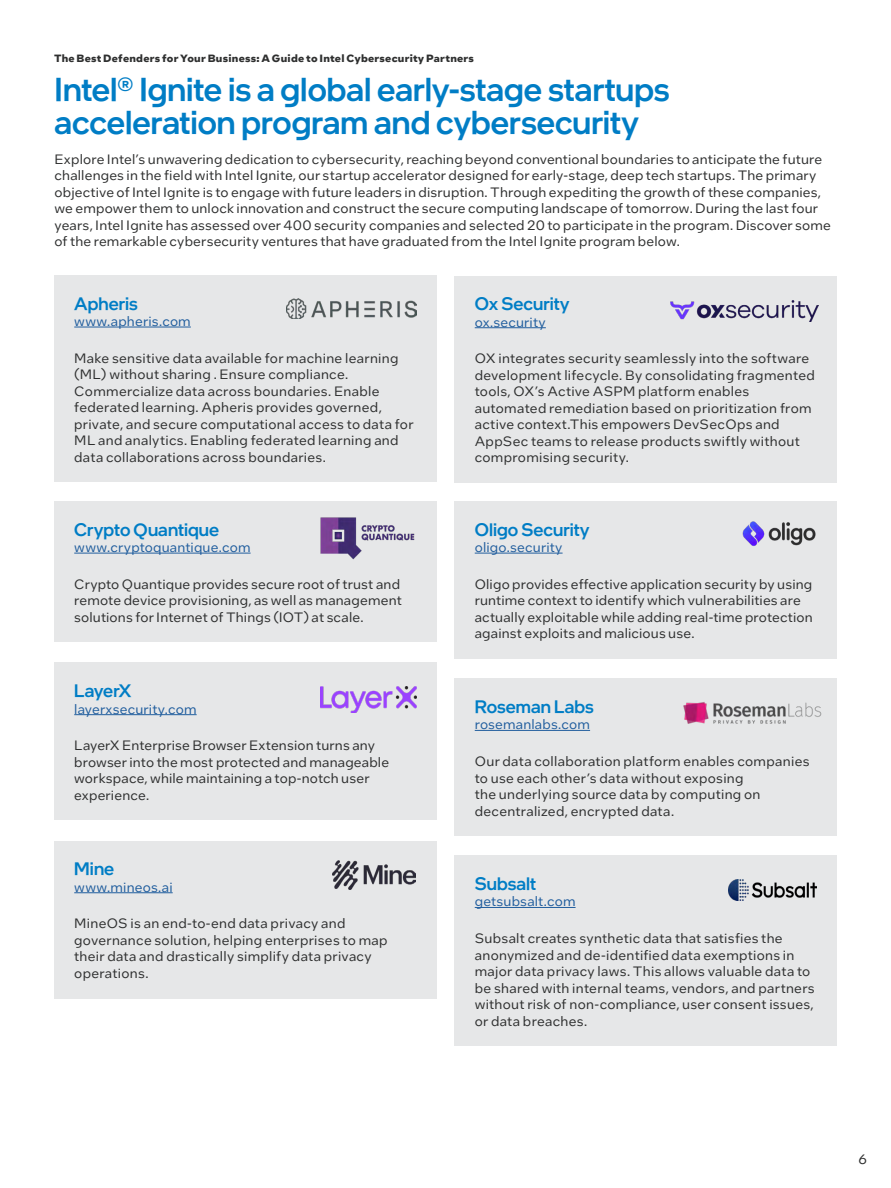
<style>
.page{position:relative;width:891px;height:1188px;background:#fff}
.page>*{position:absolute;margin:0;border:0;box-sizing:border-box;transform-origin:0 0}
.ProdName_-_Product_Name{font:500 33px/33px "Intel One Display";color:#007dc5}
.CopyHeaderBox{font:500 18px "Intel One Display";color:#007dc5}
.MainCopy___Caption{font:13.5px/16.5px "Intel One Text";letter-spacing:.015em;color:#2e2f2f}
.Website{font:13.5px "Intel One Text";letter-spacing:.015em;color:#215e9e}
.t1{font:700 10.5px "Intel One Text";letter-spacing:.02em;color:#2e2f2f}
</style>
<div class="page">
<div style="left:54px;top:275px;width:382px;height:207px;background:#e6e7e8"></div>
<hr style="left:74px;top:327px;width:117px;height:1px;background:#215e9e">
<div style="left:54px;top:663px;width:382px;height:157px;background:#e6e7e8"></div>
<hr style="left:74px;top:714px;width:123px;height:1px;background:#215e9e">
<div style="left:54px;top:501px;width:382px;height:141px;background:#e6e7e8"></div>
<hr style="left:74px;top:553px;width:177px;height:1px;background:#215e9e">
<div style="left:54px;top:841px;width:382px;height:157px;background:#e6e7e8"></div>
<hr style="left:74px;top:892px;width:99px;height:1px;background:#215e9e">
<img style="left:287px;top:298px;width:130px;height:21px">
<img style="left:320px;top:687px;width:97px;height:26px">
<img style="left:332px;top:860px;width:83px;height:29px">
<div style="left:454px;top:276px;width:383px;height:207px;background:#e6e7e8"></div>
<hr style="left:475px;top:327px;width:71px;height:1px;background:#215e9e">
<div style="left:454px;top:678px;width:383px;height:158px;background:#e6e7e8"></div>
<hr style="left:475px;top:730px;width:115px;height:1px;background:#215e9e">
<div style="left:454px;top:501px;width:383px;height:158px;background:#e6e7e8"></div>
<hr style="left:475px;top:553px;width:88px;height:1px;background:#215e9e">
<div style="left:454px;top:855px;width:383px;height:191px;background:#e6e7e8"></div>
<hr style="left:475px;top:907px;width:101px;height:1px;background:#215e9e">
<img style="left:670px;top:300px;width:148px;height:22px">
<img style="left:742px;top:521px;width:74px;height:25px">
<img style="left:683px;top:702px;width:139px;height:22px">
<img style="left:728px;top:880px;width:88px;height:21px">
<img style="left:320px;top:517px;width:95px;height:43px">
<p class="t1" style="left:54px;top:51px;width:422px">The Best Defenders for Your Business: A Guide to Intel Cybersecurity Partners</p>
<p class="ProdName_-_Product_Name" style="left:55px;top:72px;width:617px">Intel® Ignite is a global early-stage startups acceleration program and cybersecurity</p>
<p class="MainCopy___Caption" style="left:55px;top:150px;width:778px">Explore Intel’s unwavering dedication to cybersecurity, reaching beyond conventional boundaries to anticipate the future challenges in the field with Intel Ignite, our startup accelerator designed for early-stage, deep tech startups. The primary objective of Intel Ignite is to engage with future leaders in disruption. Through expediting the growth of these companies, we empower them to unlock innovation and construct the secure computing landscape of tomorrow. During the last four years, Intel Ignite has assessed over 400 security companies and selected 20 to participate in the program. Discover some of the remarkable cybersecurity ventures that have graduated from the Intel Ignite program below.</p>
<p class="CopyHeaderBox" style="left:74px;top:292px;width:65px">Apheris</p>
<p class="Website" style="left:74px;top:312px;width:118px">www.apheris.com</p>
<p class="MainCopy___Caption" style="left:74px;top:349px;width:341px">Make sensitive data available for machine learning (ML) without sharing . Ensure compliance.<br>Commercialize data across boundaries. Enable federated learning. Apheris provides governed, private, and secure computational access to data for ML and analytics. Enabling federated learning and data collaborations across boundaries.</p>
<p class="CopyHeaderBox" style="left:74px;top:518px;width:146px">Crypto Quantique</p>
<p class="Website" style="left:74px;top:538px;width:178px">www.cryptoquantique.com</p>
<p class="MainCopy___Caption" style="left:74px;top:575px;width:329px">Crypto Quantique provides secure root of trust and remote device provisioning, as well as management solutions for Internet of Things (IOT) at scale.</p>
<p class="CopyHeaderBox" style="left:74px;top:679px;width:59px">LayerX</p>
<p class="Website" style="left:74px;top:700px;width:124px">layerxsecurity.com</p>
<p class="MainCopy___Caption" style="left:74px;top:737px;width:316px">LayerX Enterprise Browser Extension turns any browser into the most protected and manageable workspace, while maintaining a top-notch user experience.</p>
<p class="CopyHeaderBox" style="left:74px;top:857px;width:42px">Mine</p>
<p class="Website" style="left:74px;top:878px;width:100px">www.mineos.ai</p>
<p class="MainCopy___Caption" style="left:74px;top:915px;width:315px">MineOS is an end-to-end data privacy and governance solution, helping enterprises to map their data and drastically simplify data privacy operations.</p>
<p class="CopyHeaderBox" style="left:475px;top:292px;width:97px">Ox Security</p>
<p class="Website" style="left:475px;top:313px;width:73px">ox.security</p>
<p class="MainCopy___Caption" style="left:475px;top:350px;width:342px">OX integrates security seamlessly into the software development lifecycle. By consolidating fragmented tools, OX’s Active ASPM platform enables automated remediation based on prioritization from active context.This empowers DevSecOps and AppSec teams to release products swiftly without compromising security.</p>
<p class="CopyHeaderBox" style="left:475px;top:518px;width:117px">Oligo Security</p>
<p class="Website" style="left:475px;top:538px;width:89px">oligo.security</p>
<p class="MainCopy___Caption" style="left:475px;top:575px;width:340px">Oligo provides effective application security by using runtime context to identify which vulnerabilities are actually exploitable while adding real-time protection against exploits and malicious use.</p>
<p class="CopyHeaderBox" style="left:475px;top:695px;width:121px">Roseman Labs</p>
<p class="Website" style="left:475px;top:716px;width:117px">rosemanlabs.com</p>
<p class="MainCopy___Caption" style="left:475px;top:753px;width:336px">Our data collaboration platform enables companies to use each other’s data without exposing<br>the underlying source data by computing on decentralized, encrypted data.</p>
<p class="CopyHeaderBox" style="left:475px;top:872px;width:63px">Subsalt</p>
<p class="Website" style="left:475px;top:893px;width:102px">getsubsalt.com</p>
<p class="MainCopy___Caption" style="left:475px;top:930px;width:342px">Subsalt creates synthetic data that satisfies the anonymized and de-identified data exemptions in major data privacy laws. This allows valuable data to be shared with internal teams, vendors, and partners without risk of non-compliance, user consent issues, or data breaches.</p>
<p class="MainCopy___Caption" style="left:858px;top:1150px;width:10px">6</p>
</div>
